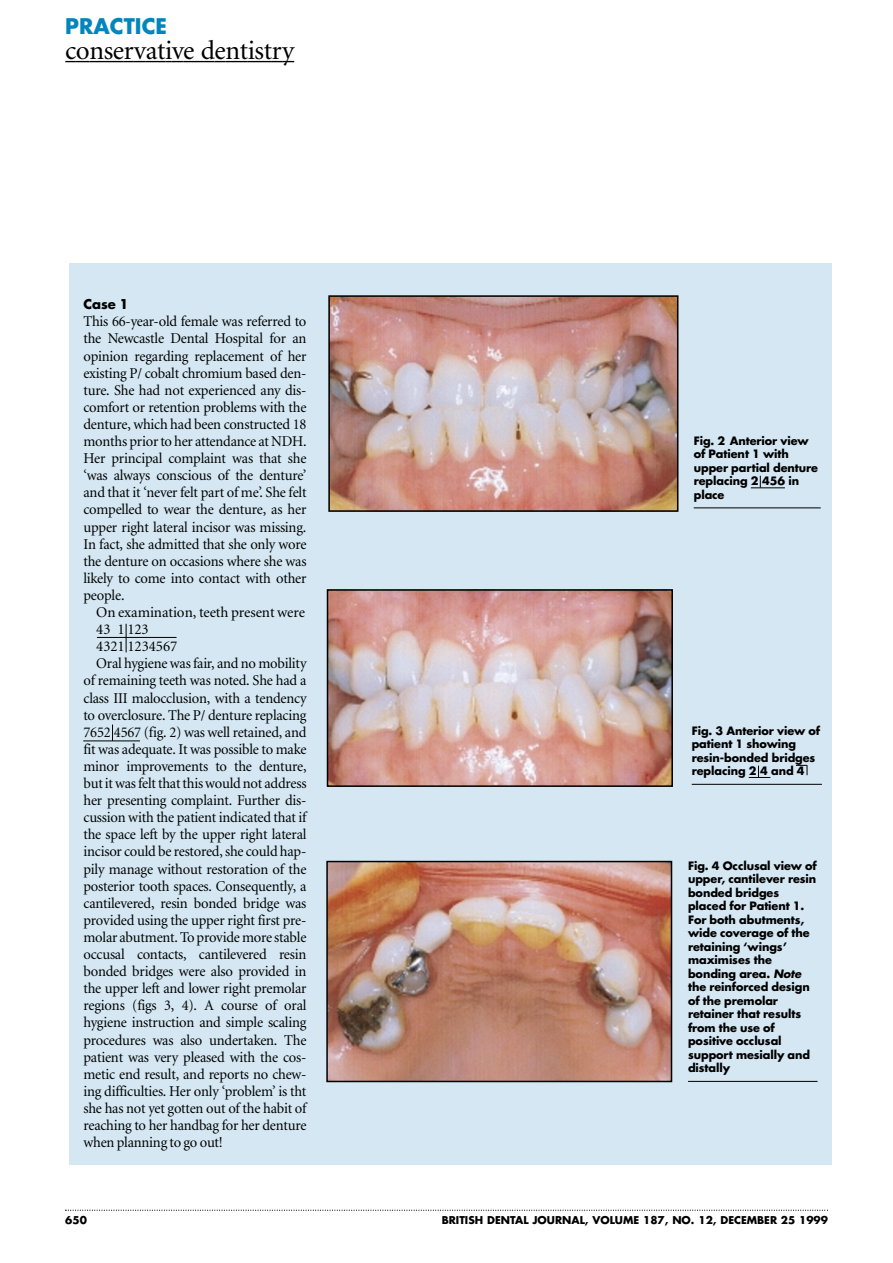
<style>
.page{position:relative;width:893px;height:1263px;background:#fff}
.page>*{position:absolute;margin:0;border:0;box-sizing:border-box;transform-origin:0 0}
.t1{font:27px "Minion";letter-spacing:-.015em;color:#000}
.t2{font:700 21px "Futura";color:#0086bd}
.t3{font:15px/17.1px "Minion";letter-spacing:-.015em;color:#000;text-align:justify}
.t4{font:700 13.2px "Futura";color:#000}
.t5{font:700 11.25px/13.5px "Futura";letter-spacing:-.005em;color:#000}
.t6{font:700 10.5px "Futura";color:#000}
.s1{font-style:italic}
</style>
<div class="page">
<svg style="left:65px;top:1210px;width:763px;height:1px"></svg>
<svg style="left:65px;top:61px;width:24px;height:1px"></svg>
<hr style="left:89px;top:61px;width:35px;height:1px;background:#000">
<svg style="left:124px;top:61px;width:59px;height:1px"></svg>
<hr style="left:183px;top:61px;width:31px;height:1px;background:#000">
<svg style="left:214px;top:61px;width:80px;height:1px"></svg>
<div style="left:69px;top:264px;width:763px;height:901px;background:#d4e7f2"></div>
<img style="left:331px;top:298px;width:344px;height:211px">
<div style="left:328px;top:295px;width:350px;height:217px;border:2px solid #000"></div>
<hr style="left:693px;top:508px;width:127px;height:1px;background:#000">
<img style="left:330px;top:592px;width:340px;height:192px">
<div style="left:327px;top:589px;width:346px;height:198px;border:2px solid #000"></div>
<hr style="left:691px;top:784px;width:130px;height:1px;background:#000">
<img style="left:329px;top:864px;width:340px;height:215px">
<div style="left:326px;top:861px;width:346px;height:221px;border:2px solid #000"></div>
<hr style="left:688px;top:1081px;width:129px;height:1px;background:#000">
<hr style="left:97px;top:637px;width:79px;height:1px;background:#000">
<svg style="left:126px;top:624px;width:1px;height:28px"></svg>
<hr style="left:83px;top:741px;width:57px;height:1px;background:#000">
<svg style="left:112px;top:725px;width:1px;height:16px"></svg>
<hr style="left:750px;top:488px;width:34px;height:1px;background:#000">
<svg style="left:760px;top:476px;width:1px;height:12px"></svg>
<svg style="left:748px;top:766px;width:22px;height:12px"></svg>
<svg style="left:796px;top:765px;width:11px;height:10px"></svg>
<h2 class="t2" style="left:65px;top:17px;width:103px">PRACTICE</h2>
<h1 class="t1" style="left:65px;top:40px;width:230px">conservative dentistry</h1>
<p class="t4" style="left:83px;top:298px;width:46px">Case 1</p>
<p class="t3" style="left:83px;top:314px;width:224px">This 66-year-old female was referred to the Newcastle Dental Hospital for an opinion regarding replacement of her existing P/ cobalt chromium based den&shy;ture. She had not experienced any dis&shy;comfort or retention problems with the denture, which had been constructed 18 months prior to her attendance at NDH.<br>Her principal complaint was that she ‘was always conscious of the denture’ and that it ‘never felt part of me’. She felt compelled to wear the denture, as her upper right lateral incisor was missing.<br>In fact, she admitted that she only wore the denture on occasions where she was likely to come into contact with other people.</p>
<p class="t3" style="left:96px;top:605px;width:210px">On examination, teeth present were</p>
<p class="t3" style="left:96px;top:622px;width:54px">43 1 123</p>
<p class="t3" style="left:96px;top:639px;width:83px">4321 1234567</p>
<p class="t3" style="left:96px;top:656px;width:212px">Oral hygiene was fair, and no mobility</p>
<p class="t3" style="left:83px;top:673px;width:224px">of remaining teeth was noted. She had a</p>
<p class="t3" style="left:83px;top:691px;width:224px">class III malocclusion, with a tendency</p>
<p class="t3" style="left:83px;top:708px;width:224px">to overclosure. The P/ denture replacing</p>
<p class="t3" style="left:83px;top:725px;width:224px">7652 4567 (fig. 2) was well retained, and</p>
<p class="t3" style="left:83px;top:742px;width:224px">fit was adequate. It was possible to make</p>
<p class="t3" style="left:83px;top:759px;width:224px">minor improvements to the denture,</p>
<p class="t3" style="left:83px;top:776px;width:224px">but it was felt that this would not address</p>
<p class="t3" style="left:83px;top:793px;width:224px">her presenting complaint. Further dis-</p>
<p class="t3" style="left:83px;top:810px;width:224px">cussion with the patient indicated that if</p>
<p class="t3" style="left:83px;top:827px;width:224px">the space left by the upper right lateral</p>
<p class="t3" style="left:83px;top:844px;width:224px">incisor could be restored, she could hap-</p>
<p class="t3" style="left:83px;top:862px;width:224px">pily manage without restoration of the</p>
<p class="t3" style="left:83px;top:879px;width:224px">posterior tooth spaces. Consequently, a</p>
<p class="t3" style="left:83px;top:896px;width:224px">cantilevered, resin bonded bridge was</p>
<p class="t3" style="left:83px;top:913px;width:224px">provided using the upper right first pre-</p>
<p class="t3" style="left:83px;top:930px;width:224px">molar abutment. To provide more stable</p>
<p class="t3" style="left:83px;top:947px;width:224px">occusal contacts, cantilevered resin</p>
<p class="t3" style="left:83px;top:964px;width:224px">bonded bridges were also provided in</p>
<p class="t3" style="left:83px;top:981px;width:224px">the upper left and lower right premolar</p>
<p class="t3" style="left:83px;top:998px;width:224px">regions (figs 3, 4). A course of oral</p>
<p class="t3" style="left:83px;top:1015px;width:224px">hygiene instruction and simple scaling</p>
<p class="t3" style="left:83px;top:1033px;width:224px">procedures was also undertaken. The</p>
<p class="t3" style="left:83px;top:1050px;width:224px">patient was very pleased with the cos-</p>
<p class="t3" style="left:83px;top:1067px;width:224px">metic end result, and reports no chew-</p>
<p class="t3" style="left:83px;top:1084px;width:224px">ing difficulties. Her only ‘problem’ is tht</p>
<p class="t3" style="left:83px;top:1101px;width:224px">she has not yet gotten out of the habit of</p>
<p class="t3" style="left:83px;top:1118px;width:224px">reaching to her handbag for her denture</p>
<p class="t3" style="left:83px;top:1135px;width:141px">when planning to go out!</p>
<p class="t5" style="left:693px;top:435px;width:126px">Fig. 2 Anterior view of Patient 1 with upper partial denture replacing 2 456 in place</p>
<p class="t5" style="left:691px;top:725px;width:130px">Fig. 3 Anterior view of patient 1 showing resin-bonded bridges replacing 2 4 and 4</p>
<p class="t5" style="left:688px;top:860px;width:130px">Fig. 4 Occlusal view of upper, cantilever resin bonded bridges placed for Patient 1.<br>For both abutments, wide coverage of the retaining ‘wings’ maximises the bonding area. <span class="s1">Note </span>the reinforced design of the premolar retainer that results from the use of positive occlusal support mesially and distally</p>
<p class="t6" style="left:65px;top:1215px;width:23px">650</p>
<p class="t6" style="left:441px;top:1215px;width:388px">BRITISH DENTAL JOURNAL, VOLUME 187, NO. 12, DECEMBER 25 1999</p>
</div>
